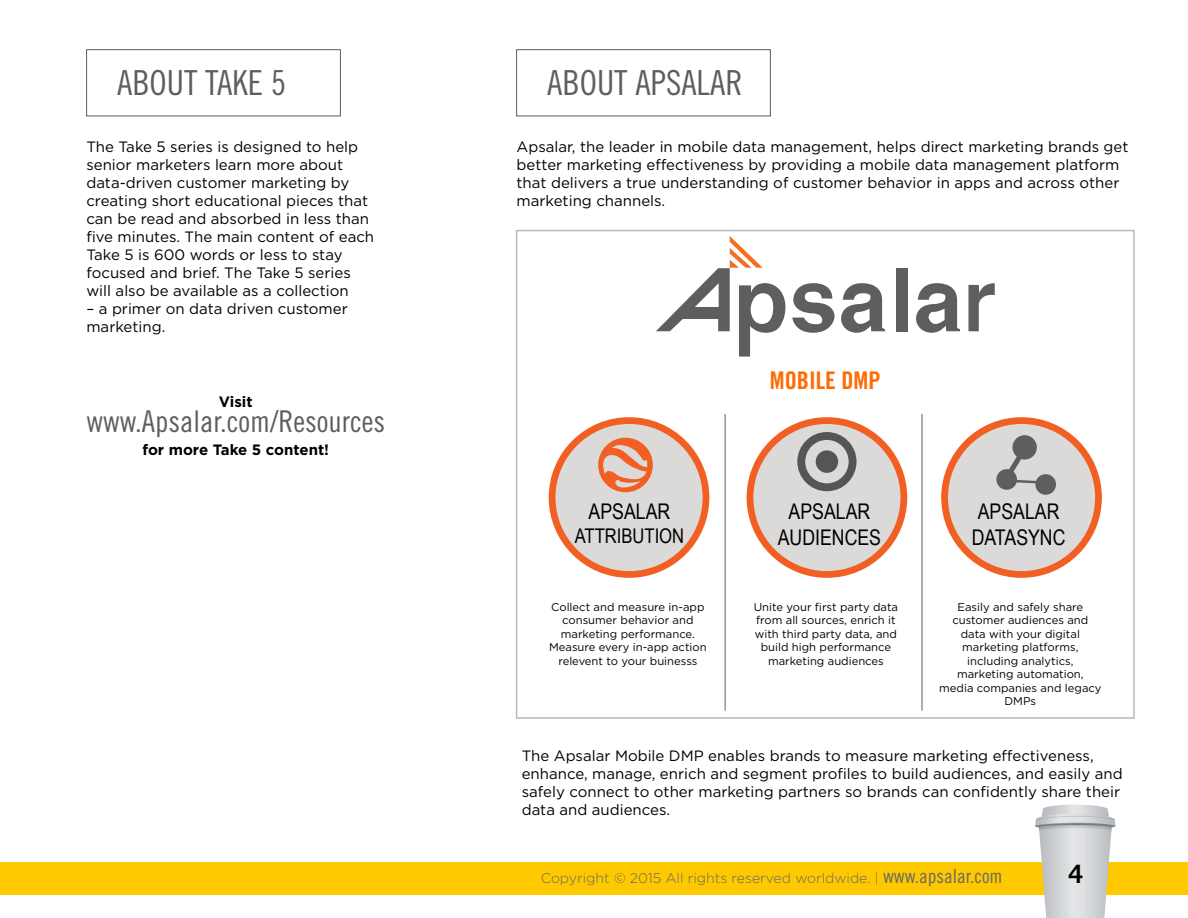
<style>
.page{position:relative;width:1188px;height:918px;background:#fff}
.page>*{position:absolute;margin:0;border:0;box-sizing:border-box;transform-origin:0 0}
.t1{font:34.5px "Trade Gothic Cond Eighteen";color:#5f5e5d}
.t2{font:30px "Trade Gothic Cond Eighteen";color:#5f5e5d}
.t3{font:700 25.35px "Trade Gothic";color:#000}
.t4{font:24.3px "Trade Gothic Bold Cond Twenty";color:#ff6b03}
.t5{font:21.6px/26px "Arial Narrow";color:#000;text-align:center}
.t6{font:20.25px "Arial Narrow";color:#000}
.t7{font:15px/18px "Gotham";color:#000}
.t8{font:700 15px "Gotham";color:#000}
.t9{font:300 14.1px "Gotham";color:#696867}
.t10{font:11.25px/13.5px "Gotham";color:#000;text-align:center}
.s1{font-family:"Trade Gothic Cond Eighteen";font-weight:400;font-size:19.5px}
</style>
<div class="page">
<div style="left:0;top:862px;width:1188px;height:33px;background:#ffc900"></div>
<svg style="left:1035px;top:805px;width:81px;height:113px"></svg>
<div style="left:552px;top:421px;width:154px;height:153px;background:#dbdad9;border-radius:50%"></div>
<div style="left:549px;top:417px;width:160px;height:161px;border:7px solid #f15f22;border-radius:50%"></div>
<svg style="left:598px;top:438px;width:55px;height:54px"></svg>
<div style="left:750px;top:421px;width:154px;height:153px;background:#dbdad9;border-radius:50%"></div>
<div style="left:747px;top:417px;width:160px;height:161px;border:7px solid #f15f22;border-radius:50%"></div>
<div style="left:797px;top:432px;width:60px;height:59px;border:8px solid #565454;border-radius:50%"></div>
<div style="left:816px;top:450px;width:22px;height:23px;background:#565454;border-radius:50%"></div>
<div style="left:945px;top:421px;width:154px;height:153px;background:#dbdad9;border-radius:50%"></div>
<div style="left:941px;top:417px;width:161px;height:161px;border:7px solid #f15f22;border-radius:50%"></div>
<div style="left:1013px;top:435px;width:24px;height:25px;background:#5f5e5d;border-radius:50%"></div>
<div style="left:996px;top:469px;width:21px;height:21px;background:#5f5e5d;border-radius:50%"></div>
<div style="left:1035px;top:474px;width:21px;height:21px;background:#5f5e5d;border-radius:50%"></div>
<svg style="left:1003px;top:451px;width:38px;height:33px"></svg>
<svg style="left:792px;top:283px;width:93px;height:50px"></svg>
<svg style="left:916px;top:283px;width:44px;height:50px"></svg>
<div style="left:896px;top:268px;width:12px;height:63px;background:#5f5e5d"></div>
<svg style="left:968px;top:283px;width:27px;height:48px"></svg>
<svg style="left:656px;top:236px;width:129px;height:121px"></svg>
<hr style="left:725px;top:414px;width:1px;height:297px;background:#5f5e5d">
<hr style="left:922px;top:414px;width:1px;height:297px;background:#5f5e5d">
<div style="left:516px;top:230px;width:619px;height:489px;border:2px solid #bab8b8"></div>
<p class="t1" style="left:117px;top:62px;width:171px">ABOUT TAKE 5</p>
<p class="t7" style="left:86px;top:137px;width:289px">The Take 5 series is designed to help senior marketers learn more about data-driven customer marketing by creating short educational pieces that can be read and absorbed in less than five minutes. The main content of each Take 5 is 600 words or less to stay focused and brief. The Take 5 series will also be available as a collection</p>
<p class="t7" style="left:86px;top:299px;width:263px">– a primer on data driven customer marketing.</p>
<p class="t8" style="left:219px;top:391px;width:35px">Visit</p>
<p class="t2" style="left:86px;top:404px;width:300px">www.Apsalar.com/Resources</p>
<p class="t8" style="left:142px;top:439px;width:188px">for more Take 5 content!</p>
<p class="t1" style="left:547px;top:62px;width:197px">ABOUT APSALAR</p>
<p class="t7" style="left:517px;top:137px;width:613px">Apsalar, the leader in mobile data management, helps direct marketing brands get better marketing effectiveness by providing a mobile data management platform that delivers a true understanding of customer behavior in apps and across other marketing channels.</p>
<p class="t5" style="left:589px;top:498px;width:83px">APSALAR</p>
<p class="t6" style="left:575px;top:521px;width:111px">ATTRIBUTION</p>
<p class="t4" style="left:770px;top:365px;width:112px">MOBILE DMP</p>
<p class="t5" style="left:778px;top:498px;width:105px">APSALAR<br>AUDIENCES</p>
<p class="t5" style="left:972px;top:498px;width:95px;text-align:left">APSALAR<br>DATASYNC</p>
<p class="t10" style="left:549px;top:600px;width:159px">Collect and measure in-app consumer behavior and marketing performance.<br>Measure every in-app action relevent to your buinesss</p>
<p class="t10" style="left:754px;top:600px;width:146px">Unite your first party data from all sources, enrich it with third party data, and build high performance marketing audiences</p>
<p class="t10" style="left:939px;top:600px;width:164px">Easily and safely share customer audiences and data with your digital marketing platforms, including analytics, marketing automation, media companies and legacy<br>DMPs</p>
<p class="t7" style="left:522px;top:747px;width:602px">The Apsalar Mobile DMP enables brands to measure marketing effectiveness, enhance, manage, enrich and segment profiles to build audiences, and easily and safely connect to other marketing partners so brands can confidently share their data and audiences.</p>
<p class="t9" style="left:541px;top:869px;width:463px">Copyright © 2015 All rights reserved worldwide. | <span class="s1">www.apsalar.com</span></p>
<p class="t3" style="left:1069px;top:859px;width:16px">4</p>
</div>
